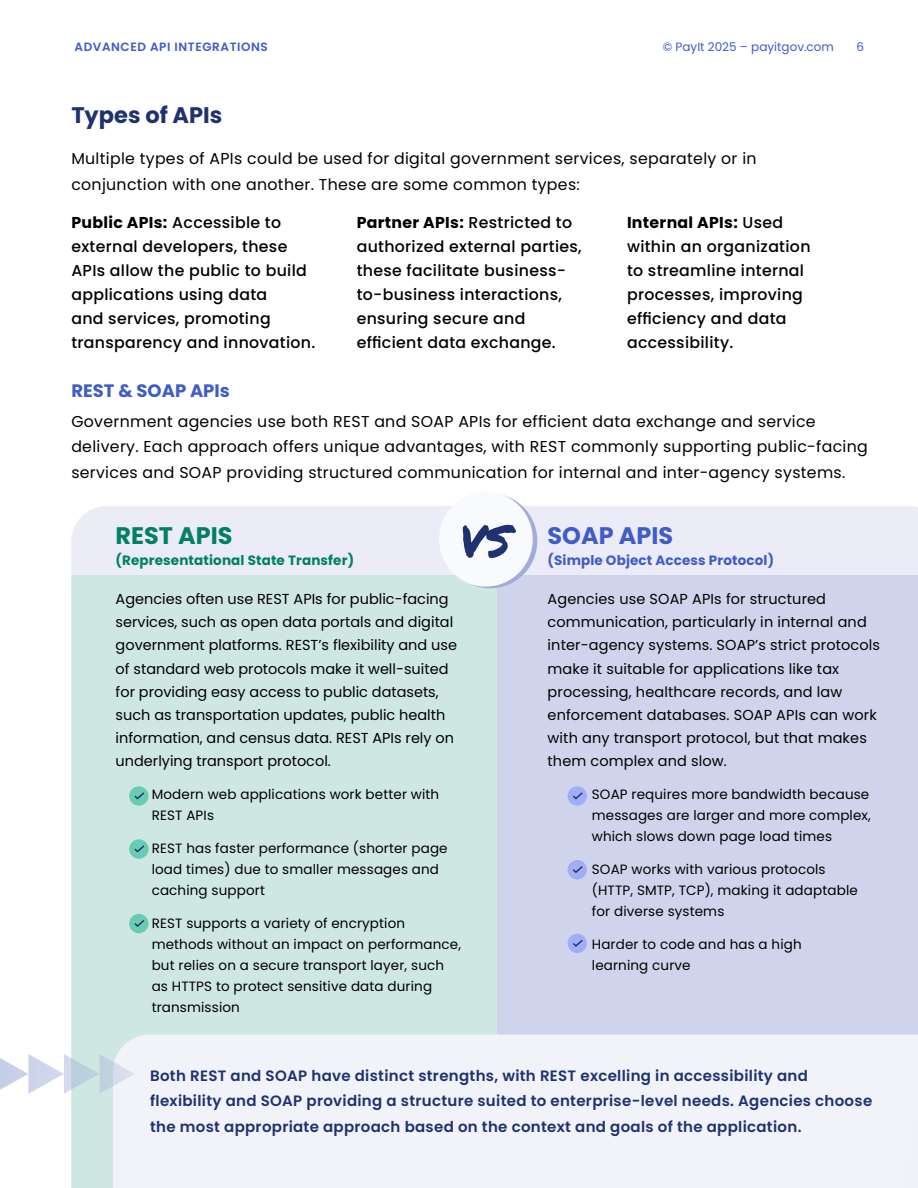
<style>
.page{position:relative;width:918px;height:1188px;background:#fff}
.page>*{position:absolute;margin:0;border:0;box-sizing:border-box;transform-origin:0 0}
.t1{font:700 24px "Poppins";color:#008064}
.t2{font:700 24px "Poppins";color:#3f5cc7}
.t3{font:700 22.5px "Poppins";color:#1e326f}
.t4{font:700 18px "Poppins";color:#3f5cc7}
.t5{font:500 15.75px/24px "Poppins";letter-spacing:.02em;color:#000}
.t6{font:15.75px/25.5px "Poppins";letter-spacing:.02em;color:#000}
.t7{font:600 15px/25.5px "Poppins";letter-spacing:.02em;color:#1e326f}
.t8{font:14.4px/23.1px "Poppins";color:#000}
.t9{font:13.5px/21px "Poppins";letter-spacing:.01em;color:#000}
.t10{font:700 13.5px "Poppins";letter-spacing:.01em;color:#008064}
.t11{font:700 13.5px "Poppins";letter-spacing:.01em;color:#3f5cc7}
.t12{font:12px "Poppins";color:#3f5cc7}
.t13{font:600 12px "Poppins";letter-spacing:.05em;color:#3f5cc7}
.s1{font-weight:700}
</style>
<div class="page">
<div style="left:71px;top:506px;width:847px;height:70px;background:#ebecf7"></div>
<div style="left:71px;top:576px;width:427px;height:612px;background:#cfe7e2"></div>
<div style="left:497px;top:576px;width:421px;height:612px;background:#cfd4ec"></div>
<div style="left:444px;top:493px;width:93px;height:95px;background:#a1add8;border-radius:50%"></div>
<div style="left:439px;top:492px;width:94px;height:95px;background:#f9fafe;border-radius:50%"></div>
<svg style="left:463px;top:525px;width:53px;height:33px"></svg>
<div style="left:568px;top:786px;width:19px;height:20px;background:#a1adf5;border-radius:50%"></div>
<svg style="left:573px;top:792px;width:10px;height:7px"></svg>
<div style="left:568px;top:860px;width:19px;height:19px;background:#a1adf5;border-radius:50%"></div>
<svg style="left:573px;top:866px;width:10px;height:7px"></svg>
<div style="left:568px;top:934px;width:19px;height:19px;background:#a1adf5;border-radius:50%"></div>
<svg style="left:573px;top:940px;width:10px;height:7px"></svg>
<div style="left:129px;top:786px;width:20px;height:20px;background:#68cbb2;border-radius:50%"></div>
<svg style="left:134px;top:792px;width:10px;height:7px"></svg>
<div style="left:129px;top:839px;width:20px;height:20px;background:#68cbb2;border-radius:50%"></div>
<svg style="left:134px;top:845px;width:10px;height:8px"></svg>
<div style="left:129px;top:914px;width:20px;height:19px;background:#68cbb2;border-radius:50%"></div>
<svg style="left:134px;top:920px;width:10px;height:7px"></svg>
<div style="left:113px;top:1035px;width:805px;height:153px;background:#f2f3f9"></div>
<svg style="left:0;top:1054px;width:135px;height:40px"></svg>
<p class="t13" style="left:75px;top:40px;width:195px">ADVANCED API INTEGRATIONS</p>
<p class="t12" style="left:663px;top:40px;width:173px">© PayIt 2025 – payitgov.com</p>
<p class="t12" style="left:856px;top:40px;width:9px">6</p>
<h2 class="t3" style="left:71px;top:102px;width:152px">Types of APIs</h2>
<p class="t6" style="left:71px;top:146px;width:687px">Multiple types of APIs could be used for digital government services, separately or in conjunction with one another. These are some common types:</p>
<p class="t5" style="left:71px;top:210px;width:245px"><span class="s1">Public APIs:</span> Accessible to external developers, these<br>APIs allow the public to build applications using data<br>and services, promoting transparency and innovation.</p>
<p class="t5" style="left:357px;top:210px;width:227px"><span class="s1">Partner APIs:</span> Restricted to authorized external parties, these facilitate business&shy;to-business interactions, ensuring secure and efficient data exchange.</p>
<p class="t5" style="left:627px;top:210px;width:185px"><span class="s1">Internal APIs:</span> Used within an organization to streamline internal processes, improving efficiency and data accessibility.</p>
<p class="t4" style="left:71px;top:380px;width:160px">REST &amp; SOAP APIs</p>
<p class="t6" style="left:71px;top:409px;width:798px">Government agencies use both REST and SOAP APIs for efficient data exchange and service delivery. Each approach offers unique advantages, with REST commonly supporting public-facing services and SOAP providing structured communication for internal and inter-agency systems.</p>
<h1 class="t1" style="left:116px;top:522px;width:118px">REST APIS</h1>
<p class="t10" style="left:116px;top:553px;width:240px">(Representational State Transfer)</p>
<h1 class="t2" style="left:548px;top:522px;width:127px">SOAP APIS</h1>
<p class="t11" style="left:548px;top:553px;width:228px">(Simple Object Access Protocol)</p>
<p class="t8" style="left:116px;top:588px;width:343px">Agencies often use REST APIs for public-facing services, such as open data portals and digital government platforms. REST’s flexibility and use of standard web protocols make it well-suited for providing easy access to public datasets, such as transportation updates, public health information, and census data. REST APIs rely on underlying transport protocol.</p>
<p class="t8" style="left:548px;top:588px;width:334px">Agencies use SOAP APIs for structured communication, particularly in internal and inter-agency systems. SOAP’s strict protocols make it suitable for applications like tax processing, healthcare records, and law enforcement databases. SOAP APIs can work with any transport protocol, but that makes them complex and slow.</p>
<p class="t9" style="left:152px;top:784px;width:289px;text-indent:-13px">• Modern web applications work better with<br>REST APIs</p>
<p class="t9" style="left:152px;top:838px;width:297px;text-indent:-13px">• REST has faster performance (shorter page load times) due to smaller messages and caching support</p>
<p class="t9" style="left:152px;top:913px;width:311px;text-indent:-13px">• REST supports a variety of encryption methods without an impact on performance, but relies on a secure transport layer, such as HTTPS to protect sensitive data during transmission</p>
<p class="t9" style="left:592px;top:784px;width:281px;text-align:justify;text-indent:-13px">• SOAP requires more bandwidth because messages are larger and more complex, which slows down page load times</p>
<p class="t9" style="left:592px;top:859px;width:267px;text-indent:-13px">• SOAP works with various protocols (HTTP, SMTP, TCP), making it adaptable for diverse systems</p>
<p class="t9" style="left:592px;top:934px;width:211px;text-indent:-13px">• Harder to code and has a high learning curve</p>
<p class="t7" style="left:150px;top:1063px;width:724px">Both REST and SOAP have distinct strengths, with REST excelling in accessibility and flexibility and SOAP providing a structure suited to enterprise-level needs. Agencies choose the most appropriate approach based on the context and goals of the application.</p>
</div>
